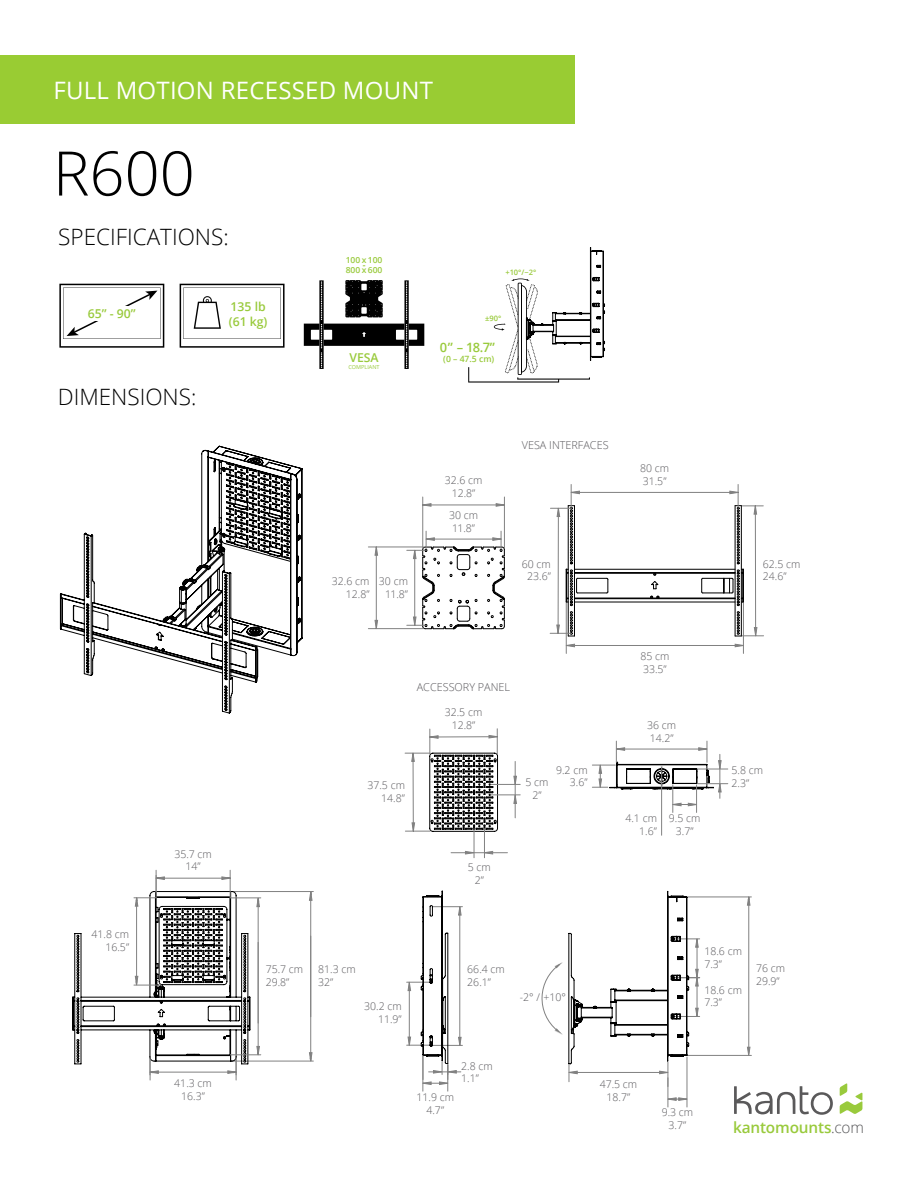
<style>
.page{position:relative;width:918px;height:1188px;background:#fff}
.page>*{position:absolute;margin:0;border:0;box-sizing:border-box;transform-origin:0 0}
.t1{font:300 61.5px "Open Sans";color:#000}
.t2{font:24px "Open Sans";letter-spacing:.01em;color:#fff}
.t3{font:300 22.5px "Open Sans";color:#000}
.t4{font:600 15.3px "Open Sans";letter-spacing:-.01em;color:#99ca3c}
.t5{font:600 12.9px "Open Sans";color:#99ca3c}
.t6{font:600 12.3px/14.7px "Open Sans";color:#99ca3c}
.t7{font:300 10.95px "Open Sans";color:#59585c}
.t8{font:300 10.65px/12.8px "Open Sans";color:#59585c}
.t9{font:600 8.55px "Open Sans";color:#99ca3c}
.t10{font:600 8.4px "Open Sans";color:#99ca3c}
.t11{font:700 8.4px "Open Sans";color:#99ca3c}
.t12{font:600 7.5px "Open Sans";color:#99ca3c}
.t13{font:5.55px "Open Sans";color:#99ca3c}
.s1{font-weight:300;color:#58585a}
</style>
<div class="page">
<div style="left:0;top:56px;width:575px;height:68px;background:#9c3"></div>
<svg style="left:840px;top:1083px;width:22px;height:31px"></svg>
<svg style="left:734px;top:1086px;width:99px;height:29px"></svg>
<svg style="left:60px;top:446px;width:243px;height:268px"></svg>
<hr style="left:661px;top:771px;width:1px;height:64px;background:#818181">
<hr style="left:698px;top:769px;width:30px;height:1px;background:#818181">
<hr style="left:698px;top:783px;width:30px;height:1px;background:#818181">
<svg style="left:592px;top:741px;width:130px;height:71px"></svg>
<svg style="left:567px;top:644px;width:176px;height:3px"></svg>
<hr style="left:743px;top:603px;width:1px;height:50px;background:#818181">
<hr style="left:566px;top:603px;width:1px;height:50px;background:#818181">
<hr style="left:566px;top:645px;width:177px;height:1px;background:#818181">
<svg style="left:550px;top:484px;width:214px;height:153px"></svg>
<hr style="left:755px;top:506px;width:1px;height:130px;background:#818181">
<hr style="left:688px;top:1055px;width:63px;height:1px;background:#818181">
<hr style="left:688px;top:897px;width:63px;height:1px;background:#818181">
<svg style="left:747px;top:896px;width:4px;height:10px"></svg>
<svg style="left:747px;top:1047px;width:4px;height:8px"></svg>
<hr style="left:749px;top:897px;width:1px;height:157px;background:#818181">
<svg style="left:541px;top:963px;width:21px;height:71px"></svg>
<svg style="left:568px;top:891px;width:132px;height:216px"></svg>
<hr style="left:310px;top:892px;width:1px;height:169px;background:#818181">
<hr style="left:232px;top:891px;width:81px;height:1px;background:#818181">
<hr style="left:232px;top:1061px;width:81px;height:1px;background:#818181">
<svg style="left:309px;top:1052px;width:4px;height:9px"></svg>
<svg style="left:309px;top:892px;width:4px;height:9px"></svg>
<hr style="left:230px;top:898px;width:31px;height:1px;background:#818181">
<hr style="left:230px;top:1055px;width:31px;height:1px;background:#818181">
<svg style="left:256px;top:1046px;width:4px;height:9px"></svg>
<svg style="left:256px;top:898px;width:4px;height:9px"></svg>
<svg style="left:72px;top:870px;width:178px;height:210px"></svg>
<hr style="left:156px;top:878px;width:74px;height:1px;background:#818181">
<hr style="left:136px;top:898px;width:1px;height:87px;background:#818181">
<hr style="left:258px;top:898px;width:1px;height:157px;background:#818181">
<svg style="left:407px;top:891px;width:55px;height:200px"></svg>
<hr style="left:409px;top:982px;width:1px;height:63px;background:#818181">
<hr style="left:460px;top:907px;width:1px;height:138px;background:#818181">
<svg style="left:423px;top:503px;width:81px;height:4px"></svg>
<hr style="left:422px;top:497px;width:1px;height:51px;background:#818181">
<hr style="left:504px;top:497px;width:1px;height:51px;background:#818181">
<hr style="left:423px;top:505px;width:81px;height:1px;background:#818181">
<svg style="left:375px;top:546px;width:3px;height:82px"></svg>
<svg style="left:407px;top:531px;width:98px;height:98px"></svg>
<hr style="left:414px;top:550px;width:1px;height:75px;background:#818181">
<hr style="left:368px;top:628px;width:55px;height:1px;background:#818181">
<hr style="left:368px;top:547px;width:55px;height:1px;background:#818181">
<hr style="left:376px;top:547px;width:1px;height:82px;background:#818181">
<svg style="left:405px;top:729px;width:115px;height:129px"></svg>
<hr style="left:515px;top:761px;width:1px;height:57px;background:#818181">
<svg style="left:59px;top:284px;width:105px;height:64px"></svg>
<div style="left:86px;top:306px;width:52px;height:14px;background:#fff"></div>
<svg style="left:180px;top:284px;width:105px;height:64px"></svg>
<svg style="left:468px;top:247px;width:137px;height:136px"></svg>
<svg style="left:304px;top:280px;width:120px;height:89px"></svg>
<h2 class="t2" style="left:53px;top:74px;width:381px">FULL MOTION RECESSED MOUNT</h2>
<h1 class="t1" style="left:53px;top:131px;width:143px">R600</h1>
<h3 class="t3" style="left:58px;top:222px;width:172px">SPECIFICATIONS:</h3>
<p class="t6" style="left:88px;top:306px;width:49px">65” - 90”</p>
<p class="t6" style="left:229px;top:299px;width:40px">135 lb (61 kg)</p>
<h3 class="t3" style="left:58px;top:382px;width:140px">DIMENSIONS:</h3>
<p class="t10" style="left:346px;top:254px;width:38px">100 x 100</p>
<p class="t11" style="left:363px;top:259px;width:4px">-</p>
<p class="t10" style="left:346px;top:264px;width:38px">800 x 600</p>
<p class="t6" style="left:349px;top:350px;width:31px">VESA</p>
<p class="t13" style="left:349px;top:363px;width:33px">COMPLIANT</p>
<p class="t8" style="left:332px;top:575px;width:39px;text-align:right">32.6 cm<br>12.8”</p>
<p class="t8" style="left:379px;top:575px;width:31px;text-align:center">30 cm<br>11.8”</p>
<p class="t12" style="left:505px;top:267px;width:32px">+10°/−2°</p>
<p class="t12" style="left:485px;top:313px;width:18px">±90°</p>
<p class="t5" style="left:440px;top:338px;width:56px">0” – 18.7”</p>
<p class="t9" style="left:443px;top:353px;width:53px">(0 – 47.5 cm)</p>
<p class="t8" style="left:445px;top:474px;width:39px;text-align:center">32.6 cm<br>12.8”</p>
<p class="t8" style="left:449px;top:508px;width:31px">30 cm<br>11.8”</p>
<p class="t7" style="left:522px;top:437px;width:88px">VESA INTERFACES</p>
<p class="t8" style="left:640px;top:461px;width:31px">80 cm<br>31.5”</p>
<p class="t8" style="left:522px;top:557px;width:31px;text-align:center">60 cm<br>23.6”</p>
<p class="t8" style="left:763px;top:557px;width:39px">62.5 cm<br>24.6”</p>
<p class="t8" style="left:92px;top:928px;width:39px;text-align:right">41.8 cm<br>16.5”</p>
<p class="t8" style="left:174px;top:847px;width:39px;text-align:center">35.7 cm<br>14”</p>
<p class="t8" style="left:174px;top:1077px;width:39px;text-align:center">41.3 cm<br>16.3”</p>
<p class="t7" style="left:417px;top:679px;width:95px">ACCESSORY PANEL</p>
<p class="t8" style="left:445px;top:706px;width:39px;text-align:center">32.5 cm<br>12.8”</p>
<p class="t8" style="left:367px;top:778px;width:39px;text-align:right">37.5 cm<br>14.8”</p>
<p class="t8" style="left:526px;top:776px;width:25px;text-align:center">5 cm<br>2”</p>
<p class="t8" style="left:556px;top:763px;width:33px;text-align:right">9.2 cm<br>3.6”</p>
<p class="t8" style="left:468px;top:861px;width:25px;text-align:center">5 cm<br>2”</p>
<p class="t8" style="left:640px;top:650px;width:31px">85 cm<br>33.5”</p>
<p class="t8" style="left:647px;top:718px;width:31px">36 cm<br>14.2”</p>
<p class="t8" style="left:625px;top:812px;width:33px;text-align:right">4.1 cm<br>1.6”</p>
<p class="t8" style="left:669px;top:812px;width:33px;text-align:center">9.5 cm<br>3.7”</p>
<p class="t8" style="left:731px;top:764px;width:33px">5.8 cm<br>2.3”</p>
<p class="t8" style="left:266px;top:963px;width:39px">75.7 cm<br>29.8”</p>
<p class="t8" style="left:318px;top:963px;width:39px">81.3 cm<br>32”</p>
<p class="t8" style="left:364px;top:1000px;width:39px;text-align:right">30.2 cm<br>11.9”</p>
<p class="t8" style="left:467px;top:962px;width:39px">66.4 cm<br>26.1”</p>
<p class="t8" style="left:417px;top:1091px;width:39px;text-align:center">11.9 cm<br>4.7”</p>
<p class="t8" style="left:461px;top:1059px;width:33px">2.8 cm<br>1.1”</p>
<p class="t8" style="left:520px;top:991px;width:48px">-2° / +10°</p>
<p class="t8" style="left:704px;top:944px;width:39px">18.6 cm<br>7.3”</p>
<p class="t8" style="left:704px;top:983px;width:39px">18.6 cm<br>7.3”</p>
<p class="t8" style="left:756px;top:961px;width:31px">76 cm<br>29.9”</p>
<p class="t8" style="left:600px;top:1077px;width:39px;text-align:center">47.5 cm<br>18.7”</p>
<p class="t8" style="left:662px;top:1106px;width:33px;text-align:center">9.3 cm<br>3.7”</p>
<h3 class="t4" style="left:733px;top:1117px;width:132px">kantomounts<span class="s1">.com</span></h3>
</div>
